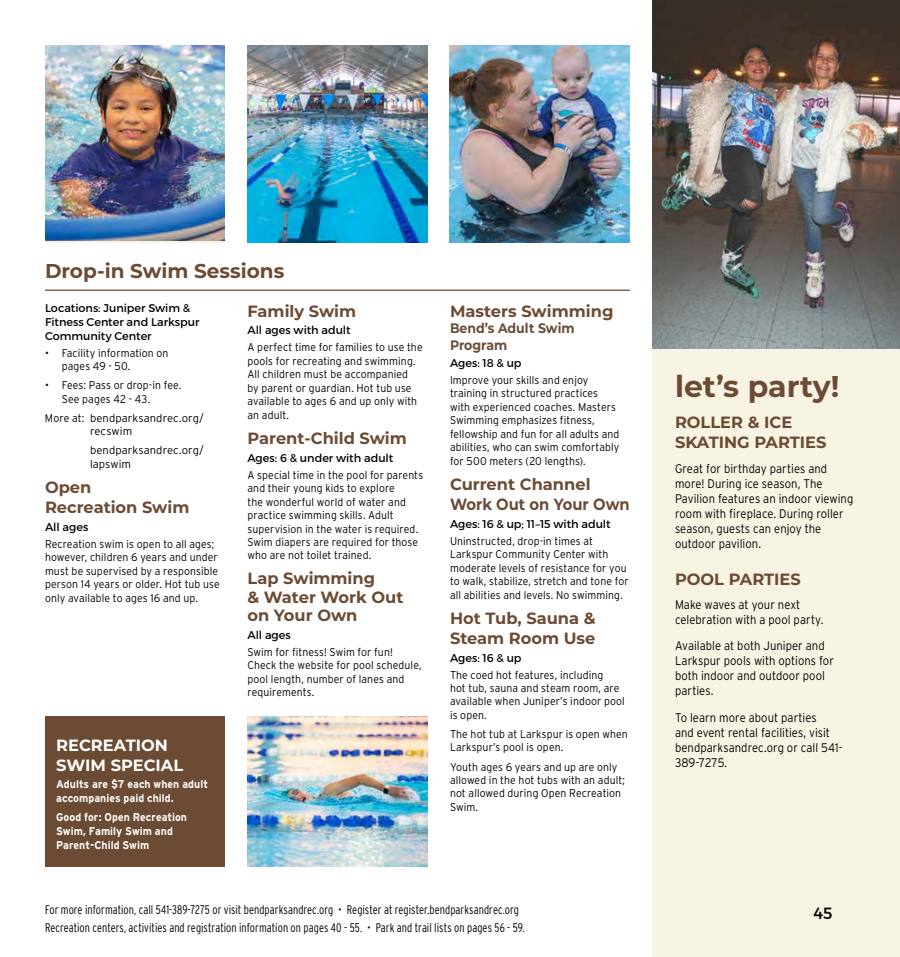
<style>
.page{position:relative;width:900px;height:957px;background:#fff}
.page>*{position:absolute;margin:0;border:0;box-sizing:border-box;transform-origin:0 0}
.t1{font:700 30px "Montserrat";color:#6c4b34}
.t2{font:700 20px "Montserrat";color:#6c4b34}
.t3{font:700 16.25px/20px "Montserrat";color:#6c4b34}
.t4{font:700 16.25px/20px "Montserrat";color:#fff}
.t5{font:16.25px "Montserrat";color:#000}
.t6{font:700 13.75px/16.2px "Montserrat";color:#6c4b34;scale:.91 1}
.t7{font:300 12.5px/15px "Interstate";letter-spacing:.005em;color:#000;scale:.9 1}
.t8{font:300 12.5px/18.8px "Interstate Condensed";letter-spacing:.005em;color:#000;scale:.93 1}
.t9{font:300 11.25px/13.4px "Interstate";letter-spacing:.01em;color:#000;scale:.93 1}
.t10{font:11.25px/13.8px "Montserrat";letter-spacing:-.005em;color:#000}
.t11{font:700 11.25px/13.8px "Interstate";letter-spacing:.005em;color:#fff;scale:.93 1}
.t12{font:300 11.25px/13.4px "Interstate";letter-spacing:.01em;color:#000}
</style>
<div class="page">
<div style="left:652px;top:0;width:248px;height:956px;background:#f7f4e4"></div>
<hr style="left:45px;top:289px;width:585px;height:2px;background:#6c4b34">
<img style="left:248px;top:45px;width:180px;height:197px">
<img style="left:450px;top:45px;width:180px;height:197px">
<div style="left:45px;top:716px;width:180px;height:150px;background:#6c4b34"></div>
<img style="left:45px;top:45px;width:180px;height:195px">
<img style="left:652px;top:0;width:248px;height:349px">
<img style="left:248px;top:716px;width:180px;height:150px">
<h2 class="t2" style="left:45px;top:257px;width:241px">Drop-in Swim Sessions</h2>
<p class="t10" style="left:45px;top:301px;width:156px">Locations: Juniper Swim &amp;<br>Fitness Center and Larkspur<br>Community Center</p>
<p class="t9" style="left:62px;top:346px;width:116px;text-indent:-17px">• Facility information on pages 49 - 50.</p>
<p class="t9" style="left:62px;top:378px;width:130px;text-indent:-17px">• Fees: Pass or drop-in fee.<br>See pages 42 - 43.</p>
<p class="t9" style="left:90px;top:411px;width:124px;text-indent:-45px">More at: bendparksandrec.org/ recswim</p>
<p class="t12" style="left:90px;top:443px;width:115px">bendparksandrec.org/ lapswim</p>
<h3 class="t3" style="left:45px;top:476px;width:146px">Open<br>Recreation Swim</h3>
<p class="t10" style="left:45px;top:519px;width:45px">All ages</p>
<p class="t9" style="left:45px;top:537px;width:189px">Recreation swim is open to all ages; however, children 6 years and under must be supervised by a responsible person 14 years or older. Hot tub use only available to ages 16 and up.</p>
<h3 class="t4" style="left:56px;top:734px;width:128px">RECREATION<br>SWIM SPECIAL</h3>
<p class="t11" style="left:56px;top:777px;width:165px">Adults are $7 each when adult accompanies paid child.</p>
<p class="t11" style="left:56px;top:810px;width:142px">Good for: Open Recreation<br>Swim, Family Swim and<br>Parent-Child Swim</p>
<h3 class="t3" style="left:248px;top:300px;width:110px">Family Swim</h3>
<p class="t10" style="left:248px;top:323px;width:105px">All ages with adult</p>
<p class="t9" style="left:248px;top:340px;width:190px">A perfect time for families to use the pools for recreating and swimming.<br>All children must be accompanied<br>by parent or guardian. Hot tub use available to ages 6 and up only with an adult.</p>
<h3 class="t3" style="left:248px;top:427px;width:161px">Parent-Child Swim</h3>
<p class="t10" style="left:248px;top:450px;width:147px">Ages: 6 &amp; under with adult</p>
<p class="t9" style="left:248px;top:468px;width:190px">A special time in the pool for parents and their young kids to explore<br>the wonderful world of water and practice swimming skills. Adult supervision in the water is required.<br>Swim diapers are required for those who are not toilet trained.</p>
<h3 class="t3" style="left:248px;top:567px;width:157px;line-height:18.8px">Lap Swimming<br>&amp; Water Work Out on Your Own</h3>
<p class="t10" style="left:248px;top:627px;width:45px">All ages</p>
<p class="t9" style="left:248px;top:645px;width:189px">Swim for fitness! Swim for fun!<br>Check the website for pool schedule, pool length, number of lanes and requirements.</p>
<h3 class="t3" style="left:450px;top:300px;width:165px">Masters Swimming</h3>
<p class="t6" style="left:450px;top:319px;width:138px">Bend’s Adult Swim<br>Program</p>
<p class="t10" style="left:450px;top:356px;width:73px">Ages: 18 &amp; up</p>
<p class="t9" style="left:450px;top:373px;width:184px">Improve your skills and enjoy training in structured practices with experienced coaches. Masters Swimming emphasizes fitness, fellowship and fun for all adults and abilities, who can swim comfortably for 500 meters (20 lengths).</p>
<h3 class="t3" style="left:450px;top:473px;width:181px">Current Channel<br>Work Out on Your Own</h3>
<p class="t10" style="left:450px;top:516px;width:162px">Ages: 16 &amp; up; 11–15 with adult</p>
<p class="t9" style="left:450px;top:534px;width:194px">Uninstructed, drop-in times at Larkspur Community Center with moderate levels of resistance for you to walk, stabilize, stretch and tone for all abilities and levels. No swimming.</p>
<h3 class="t3" style="left:450px;top:607px;width:147px">Hot Tub, Sauna &amp;<br>Steam Room Use</h3>
<p class="t10" style="left:450px;top:650px;width:73px">Ages: 16 &amp; up</p>
<p class="t9" style="left:450px;top:667px;width:190px">The coed hot features, including<br>hot tub, sauna and steam room, are available when Juniper’s indoor pool is open.</p>
<p class="t9" style="left:450px;top:727px;width:193px">The hot tub at Larkspur is open when<br>Larkspur’s pool is open.</p>
<p class="t9" style="left:450px;top:759px;width:190px">Youth ages 6 years and up are only allowed in the hot tubs with an adult; not allowed during Open Recreation<br>Swim.</p>
<p class="t8" style="left:45px;top:899px;width:517px">For more information, call 541-389-7275 or visit bendparksandrec.org • Register at register.bendparksandrec.org<br>Recreation centers, activities and registration information on pages 40 - 55. • Park and trail lists on pages 56 - 59.</p>
<h1 class="t1" style="left:675px;top:365px;width:166px">let’s party!</h1>
<h3 class="t3" style="left:675px;top:412px;width:153px">ROLLER &amp; ICE<br>SKATING PARTIES</h3>
<p class="t7" style="left:675px;top:460px;width:200px">Great for birthday parties and more! During ice season, The<br>Pavilion features an indoor viewing room with fireplace. During roller season, guests can enjoy the outdoor pavilion.</p>
<h3 class="t3" style="left:675px;top:568px;width:127px">POOL PARTIES</h3>
<p class="t7" style="left:675px;top:596px;width:167px">Make waves at your next celebration with a pool party.</p>
<p class="t7" style="left:675px;top:638px;width:178px">Available at both Juniper and<br>Larkspur pools with options for both indoor and outdoor pool parties.</p>
<p class="t7" style="left:675px;top:709px;width:188px">To learn more about parties<br>and event rental facilities, visit bendparksandrec.org or call 541-<br>389-7275.</p>
<h3 class="t5" style="left:813px;top:903px;width:21px">45</h3>
</div>
